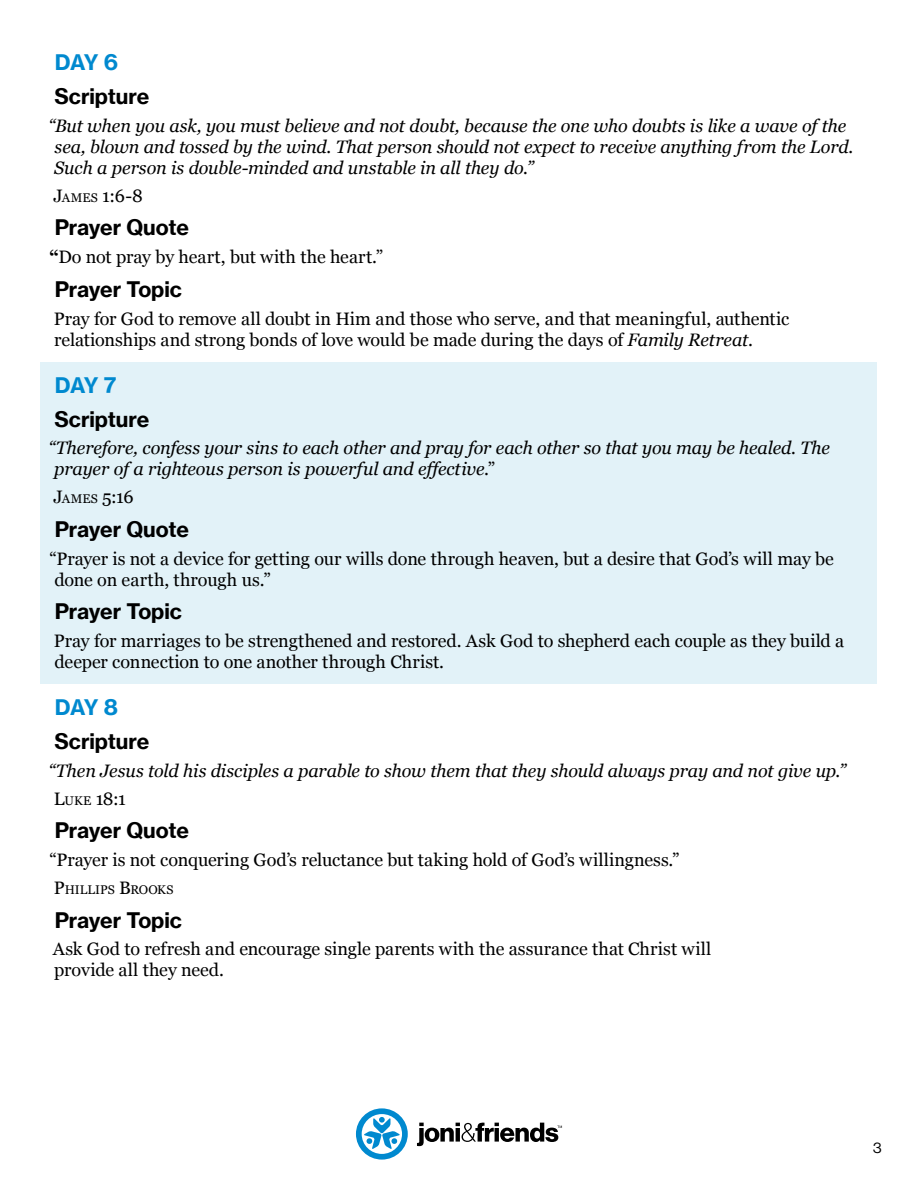
<style>
.page{position:relative;width:918px;height:1188px;background:#fff}
.page>*{position:absolute;margin:0;border:0;box-sizing:border-box;transform-origin:0 0}
.t1{font:700 21px "N Haas Grotesk TX Pro";letter-spacing:-.01em;color:#000}
.t2{font:700 21px "N Haas Grotesk TX Pro";letter-spacing:-.05em;color:#0089cf}
.t3{font:18px/21px "Georgia";letter-spacing:-.005em;color:#000}
.t4{font:italic 18px/21px "Georgia";letter-spacing:-.01em;color:#000}
.t5{font:18px "Georgia";color:#000}
.t6{font:15px "Haas Grot Disp 55 Roman";color:#000}
.t7{font:12.6px "Georgia";letter-spacing:-.005em;color:#000}
.s1{font-size:12.6px}
.s2{font-weight:700}
.s3{font-style:italic}
.s4{font-style:normal}
.s5{font-style:normal;font-size:12.6px}
.s6{font-size:18px}
</style>
<div class="page">
<svg style="left:356px;top:1108px;width:52px;height:52px"></svg>
<svg style="left:417px;top:1122px;width:145px;height:24px"></svg>
<div style="left:40px;top:362px;width:838px;height:322px;background:#e2f2f8"></div>
<p class="t2" style="left:55px;top:49px;width:65px">DAY 6</p>
<p class="t1" style="left:54px;top:83px;width:97px">Scripture</p>
<p class="t4" style="left:54px;top:114px;width:801px;text-indent:-6px">“But when you ask, you must believe and not doubt, because the one who doubts is like a wave of the sea, blown and tossed by the wind. That person should not expect to receive anything from the Lord.<br>Such a person is double-minded and unstable in all they do.”</p>
<p class="t5" style="left:54px;top:182px;width:91px">J<span class="s1">AMES</span> 1:6-8</p>
<p class="t1" style="left:55px;top:214px;width:136px">Prayer Quote</p>
<p class="t3" style="left:49px;top:246px;width:335px"><span class="s2">“</span>Do not pray by heart, but with the heart.”</p>
<p class="t1" style="left:55px;top:276px;width:129px">Prayer Topic</p>
<p class="t3" style="left:54px;top:307px;width:737px">Pray for God to remove all doubt in Him and those who serve, and that meaningful, authentic relationships and strong bonds of love would be made during the days of <span class="s3">Family Retreat</span>.</p>
<p class="t2" style="left:55px;top:372px;width:63px">DAY 7</p>
<p class="t1" style="left:54px;top:406px;width:97px">Scripture</p>
<p class="t4" style="left:54px;top:437px;width:777px;text-indent:-6px">“Therefore, confess your sins to each other and pray for each other so that you may be healed. The prayer of a righteous person is powerful and effective<span class="s4">.”</span></p>
<p class="t5" style="left:54px;top:484px;width:82px">J<span class="s1">AMES</span> 5:16</p>
<p class="t1" style="left:55px;top:516px;width:136px">Prayer Quote</p>
<p class="t3" style="left:49px;top:547px;width:786px">“Prayer is not a device for getting our wills done through heaven, but a desire that God’s will may be done on earth, through us.”</p>
<p class="t1" style="left:55px;top:598px;width:129px">Prayer Topic</p>
<p class="t3" style="left:54px;top:630px;width:792px">Pray for marriages to be strengthened and restored. Ask God to shepherd each couple as they build a deeper connection to one another through Christ.</p>
<p class="t2" style="left:55px;top:694px;width:65px">DAY 8</p>
<p class="t1" style="left:54px;top:728px;width:97px">Scripture</p>
<p class="t4" style="left:48px;top:756px;width:799px;line-height:27.8px">“Then Jesus told his disciples a parable to show them that they should always pray and not give up.”<br><span class="s4">L</span><span class="s5">UKE</span> <span class="s4">18:1</span></p>
<p class="t1" style="left:55px;top:817px;width:136px">Prayer Quote</p>
<p class="t3" style="left:49px;top:849px;width:632px">“Prayer is not conquering God’s reluctance but taking hold of God’s willingness.”</p>
<p class="t7" style="left:54px;top:880px;width:121px"><span class="s6">P</span>HILLIPS <span class="s6">B</span>ROOKS</p>
<p class="t1" style="left:55px;top:907px;width:129px">Prayer Topic</p>
<p class="t3" style="left:53px;top:938px;width:660px">Ask God to refresh and encourage single parents with the assurance that Christ will provide all they need.</p>
<p class="t6" style="left:873px;top:1139px;width:10px">3</p>
</div>
